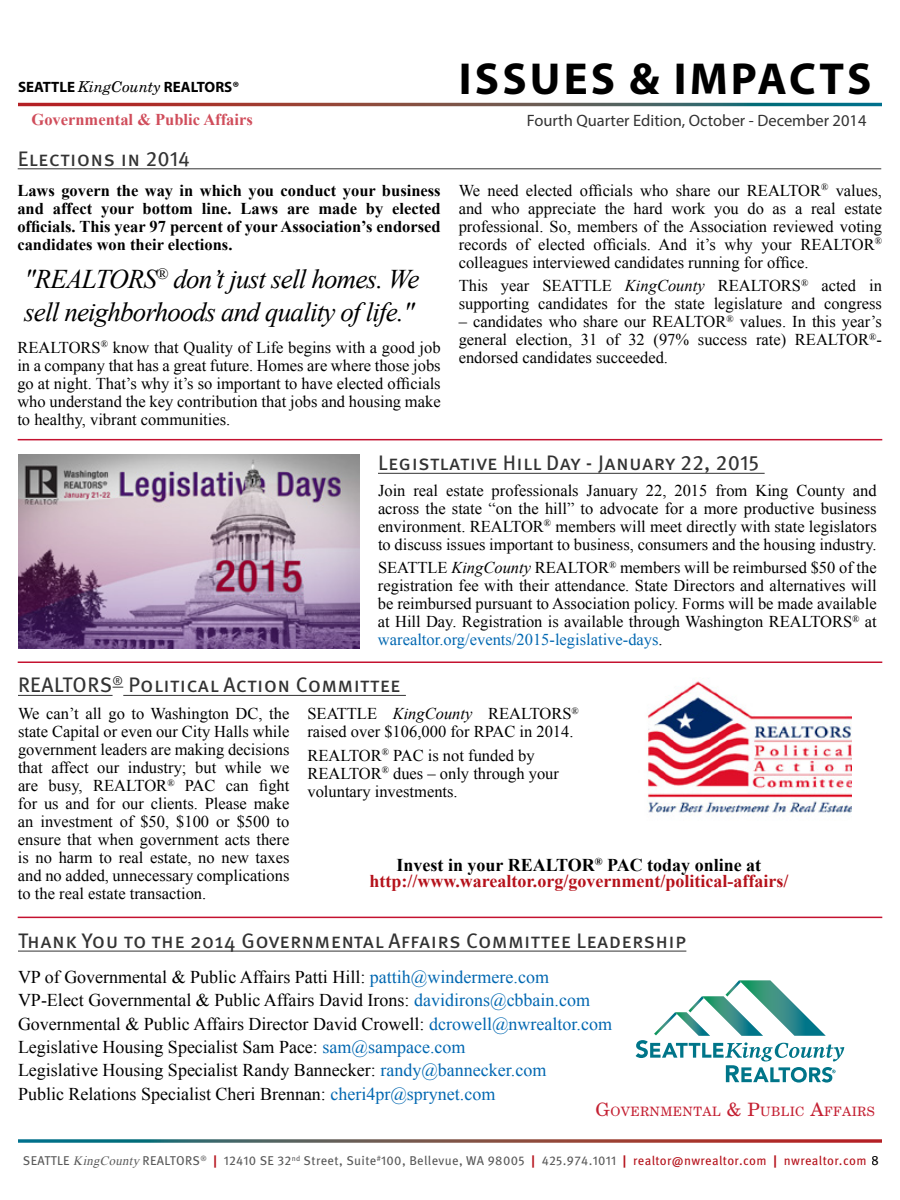
<style>
.page{position:relative;width:900px;height:1200px;background:#fff}
.page>*{position:absolute;margin:0;border:0;box-sizing:border-box;transform-origin:0 0}
.t1{font:700 45px "Myriad Pro";letter-spacing:.07em;color:#000}
.t2{font:italic 27px/33px "Times New Roman";letter-spacing:-.03em;color:#000}
.t3{font:21px "Meta OT";letter-spacing:.02em;color:#333}
.t4{font:18px/23.4px "Times New Roman";color:#000}
.t5{font:700 18px/16.5px "Times New Roman";color:#b5121b;text-align:center}
.t6{font:16.5px/18px "Times New Roman";color:#000;text-align:justify}
.t7{font:700 16.5px/18px "Times New Roman";color:#000;text-align:justify}
.t8{font:16.5px "Myriad Pro";color:#333}
.t9{font:700 16.5px "Times New Roman";color:#d04d5b}
.t10{font:700 15px "Myriad Pro";color:#000}
.t11{font:12.9px "New Century Schlbk";letter-spacing:.025em;color:#c42032}
.t12{font:12.75px "Meta OT";letter-spacing:.03em;color:#595959}
.s1{font-family:"New Century Schlbk";font-weight:400;font-style:italic}
.s2{font-style:italic}
.s3{color:#0067b1}
.s4{color:#000}
.s5{font-size:18.45px}
.s6{font-family:"Times New Roman";font-style:italic}
.s7{font-weight:700;color:#b5121b}
.s8{color:#b5121b}
.s9{font-size:13.5px;color:#000}
</style>
<div class="page">
<hr style="left:18px;top:662px;width:864px;height:1px;background:#c41230">
<hr style="left:18px;top:169px;width:863px;height:1px;background:#333">
<hr style="left:18px;top:695px;width:95px;height:1px;background:#333">
<hr style="left:123px;top:695px;width:283px;height:1px;background:#333">
<img style="left:647px;top:681px;width:205px;height:132px">
<hr style="left:18px;top:951px;width:668px;height:1px;background:#333">
<svg style="left:636px;top:980px;width:208px;height:103px"></svg>
<hr style="left:18px;top:917px;width:864px;height:1px;background:#c41230">
<hr style="left:18px;top:439px;width:864px;height:1px;background:#c41230">
<img style="left:18px;top:454px;width:341px;height:194px">
<hr style="left:378px;top:473px;width:387px;height:1px;background:#333">
<svg style="left:18px;top:1139px;width:864px;height:4px;background:#816765"></svg>
<p class="t10" style="left:18px;top:77px;width:223px">SEATTLE <span class="s1">KingCounty</span> REALTORS®</p>
<p class="t9" style="left:32px;top:108px;width:223px">Governmental &amp; Public Affairs</p>
<p class="t3" style="left:18px;top:145px;width:174px">Elections in 2014</p>
<p class="t7" style="left:17px;top:181px;width:425px">Laws govern the way in which you conduct your business and affect your bottom line. Laws are made by elected officials. This year 97 percent of your Association’s endorsed candidates won their elections.</p>
<h2 class="t2" style="left:24px;top:262px;width:397px">"REALTORS<sup>®</sup> don’t just sell homes. We sell neighborhoods and quality of life."</h2>
<p class="t6" style="left:17px;top:338px;width:425px">REALTORS<sup>®</sup> know that Quality of Life begins with a good job in a company that has a great future. Homes are where those jobs go at night. That’s why it’s so important to have elected officials who understand the key contribution that jobs and housing make to healthy, vibrant communities.</p>
<h1 class="t1" style="left:459px;top:49px;width:414px">ISSUES &amp; IMPACTS</h1>
<p class="t8" style="left:527px;top:111px;width:341px">Fourth Quarter Edition, October - December 2014</p>
<p class="t6" style="left:459px;top:181px;width:425px">We need elected officials who share our REALTOR<sup>®</sup> values, and who appreciate the hard work you do as a real estate professional. So, members of the Association reviewed voting records of elected officials. And it’s why your REALTOR<sup>® </sup>colleagues interviewed candidates running for office.</p>
<p class="t6" style="left:459px;top:277px;width:425px">This year SEATTLE <span class="s2">KingCounty</span> REALTORS<sup>®</sup> acted in supporting candidates for the state legislature and congress</p>
<p class="t6" style="left:459px;top:313px;width:425px">– candidates who share our REALTOR<sup>®</sup> values. In this year’s general election, 31 of 32 (97% success rate) REALTOR<sup>®</sup>- endorsed candidates succeeded.</p>
<p class="t3" style="left:378px;top:450px;width:383px">Legistlative Hill Day - January 22, 2015</p>
<p class="t6" style="left:378px;top:481px;width:500px">Join real estate professionals January 22, 2015 from King County and across the state “on the hill” to advocate for a more productive business environment. REALTOR<sup>®</sup> members will meet directly with state legislators to discuss issues important to business, consumers and the housing industry.</p>
<p class="t6" style="left:378px;top:559px;width:500px">SEATTLE <span class="s2">KingCounty</span> REALTOR<sup>®</sup> members will be reimbursed $50 of the registration fee with their attendance. State Directors and alternatives will be reimbursed pursuant to Association policy. Forms will be made available at Hill Day. Registration is available through Washington REALTORS<sup>®</sup> at <span class="s3">warealtor.org/events/2015-legislative-days</span>.</p>
<p class="t3" style="left:18px;top:672px;width:384px">REALTORS<sup>®</sup> Political Action Committee</p>
<p class="t6" style="left:18px;top:705px;width:273px">We can’t all go to Washington DC, the state Capital or even our City Halls while government leaders are making decisions that affect our industry; but while we are busy, REALTOR<sup>®</sup> PAC can fight for us and for our clients. Please make an investment of $50, $100 or $500 to ensure that when government acts there is no harm to real estate, no new taxes and no added, unnecessary complications to the real estate transaction.</p>
<p class="t6" style="left:307px;top:705px;width:273px">SEATTLE <span class="s2">KingCounty</span> REALTORS<sup>® </sup>raised over $106,000 for RPAC in 2014.</p>
<p class="t6" style="left:307px;top:746px;width:253px;text-align:left">REALTOR<sup>®</sup> PAC is not funded by<br>REALTOR<sup>®</sup> dues – only through your voluntary investments.</p>
<p class="t5" style="left:369px;top:856px;width:420px"><span class="s4">Invest in your REALTOR</span><sup>®</sup> <span class="s4">PAC today online at </span>http://www.warealtor.org/government/political-affairs/</p>
<p class="t3" style="left:18px;top:928px;width:670px">Thank You to the 2014 Governmental Affairs Committee Leadership</p>
<p class="t4" style="left:18px;top:965px;width:596px">VP of Governmental &amp; Public Affairs Patti Hill: <span class="s3">pattih@windermere.com </span>VP-Elect Governmental &amp; Public Affairs David Irons: <span class="s3">davidirons@cbbain.com </span>Governmental &amp; Public Affairs Director David Crowell: <span class="s3">dcrowell@nwrealtor.com </span>Legislative Housing Specialist Sam Pace: <span class="s3">sam@sampace.com<br></span>Legislative Housing Specialist Randy Bannecker: <span class="s3">randy@bannecker.com<br></span>Public Relations Specialist Cheri Brennan: <span class="s3">cheri4pr@sprynet.com</span></p>
<p class="t11" style="left:596px;top:1104px;width:281px"><span class="s5">G</span>OVERNMENTAL <span class="s5">&amp; P</span>UBLIC <span class="s5">A</span>FFAIRS</p>
<p class="t12" style="left:23px;top:1153px;width:858px">SEATTLE <span class="s6">KingCounty</span> REALTORS<sup>®</sup> <span class="s7">|</span> 12410 SE 32<sup>nd</sup> Street, Suite<sup>#</sup>100, Bellevue, WA 98005 <span class="s7">|</span> 425.974.1011 <span class="s7">|</span> <span class="s8">realtor@nwrealtor.com</span> <span class="s7">|</span> <span class="s8">nwrealtor.com</span> <span class="s9">8</span></p>
</div>
